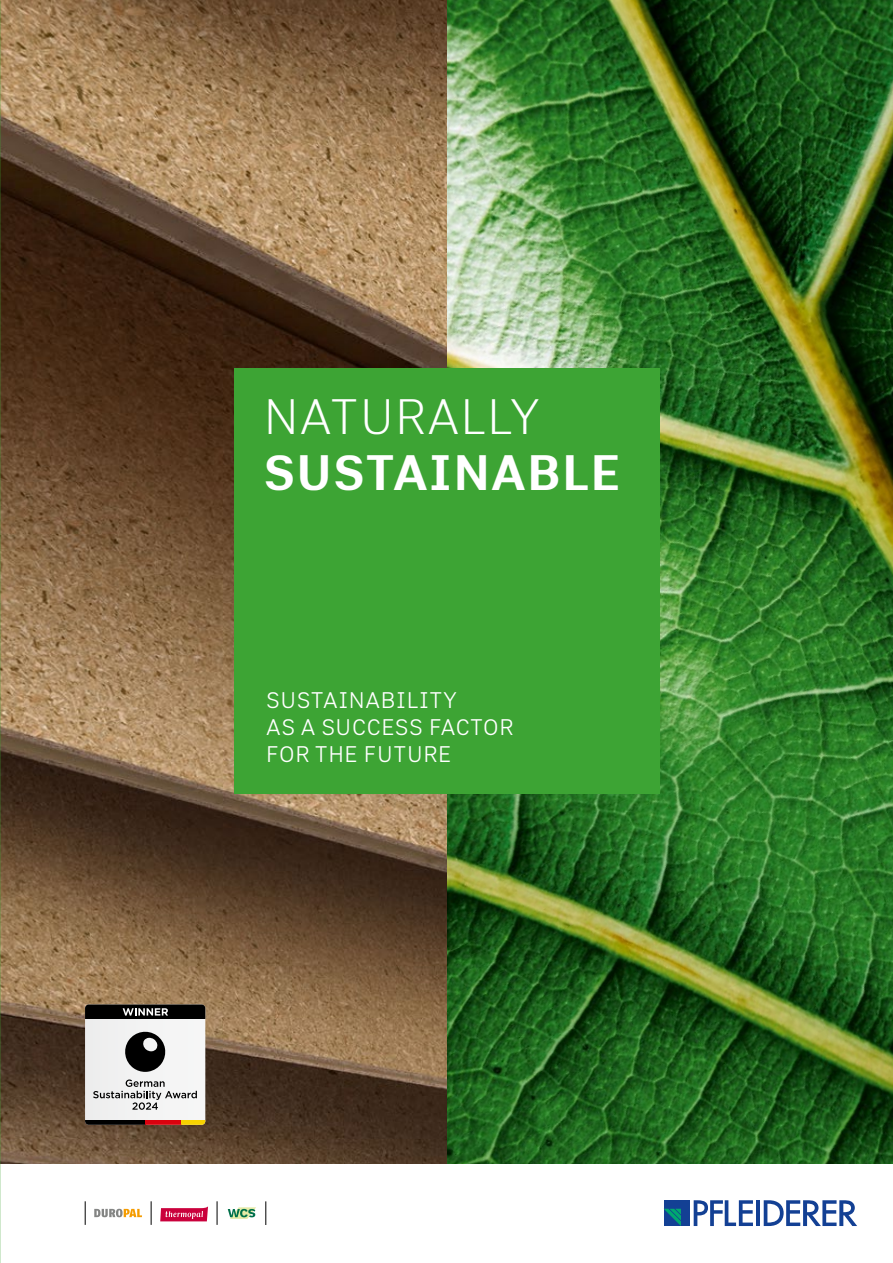
<style>
.page{position:relative;width:893px;height:1263px;background:#fff}
.page>*{position:absolute;margin:0;border:0;box-sizing:border-box;transform-origin:0 0}
.t1{font:49.5px "Abitare Sans 600 wt";letter-spacing:.025em;color:#fff}
.t2{font:49.5px "Abitare Sans 100 wt";letter-spacing:.025em;color:#fff}
.t3{font:22.5px/27px "Abitare Sans 150 wt";letter-spacing:.03em;color:#fff}
</style>
<div class="page">
<div style="left:664px;top:1200px;width:25px;height:26px;background:#134094"></div>
<svg style="left:664px;top:1209px;width:17px;height:17px"></svg>
<svg style="left:694px;top:1200px;width:59px;height:26px"></svg>
<hr style="left:756px;top:1200px;width:4px;height:26px;background:#134094">
<svg style="left:764px;top:1200px;width:93px;height:26px"></svg>
<img style="left:0;top:0;width:893px;height:1163px">
<svg style="left:85px;top:1201px;width:1px;height:24px"></svg>
<svg style="left:151px;top:1201px;width:1px;height:24px"></svg>
<svg style="left:217px;top:1201px;width:1px;height:24px"></svg>
<svg style="left:160px;top:1206px;width:48px;height:15px"></svg>
<svg style="left:94px;top:1209px;width:48px;height:8px"></svg>
<svg style="left:266px;top:1201px;width:1px;height:24px"></svg>
<svg style="left:228px;top:1207px;width:28px;height:12px"></svg>
<div style="left:234px;top:368px;width:425px;height:425px;background:#3da434"></div>
<hr style="left:892px;top:0;width:1px;height:327px;background:#000">
<svg style="left:85px;top:1004px;width:120px;height:121px"></svg>
<h1 class="t2" style="left:264px;top:389px;width:278px">NATURALLY</h1>
<h1 class="t1" style="left:264px;top:443px;width:358px">SUSTAINABLE</h1>
<p class="t3" style="left:266px;top:686px;width:249px">SUSTAINABILITY<br>AS A SUCCESS FACTOR<br>FOR THE FUTURE</p>
</div>
